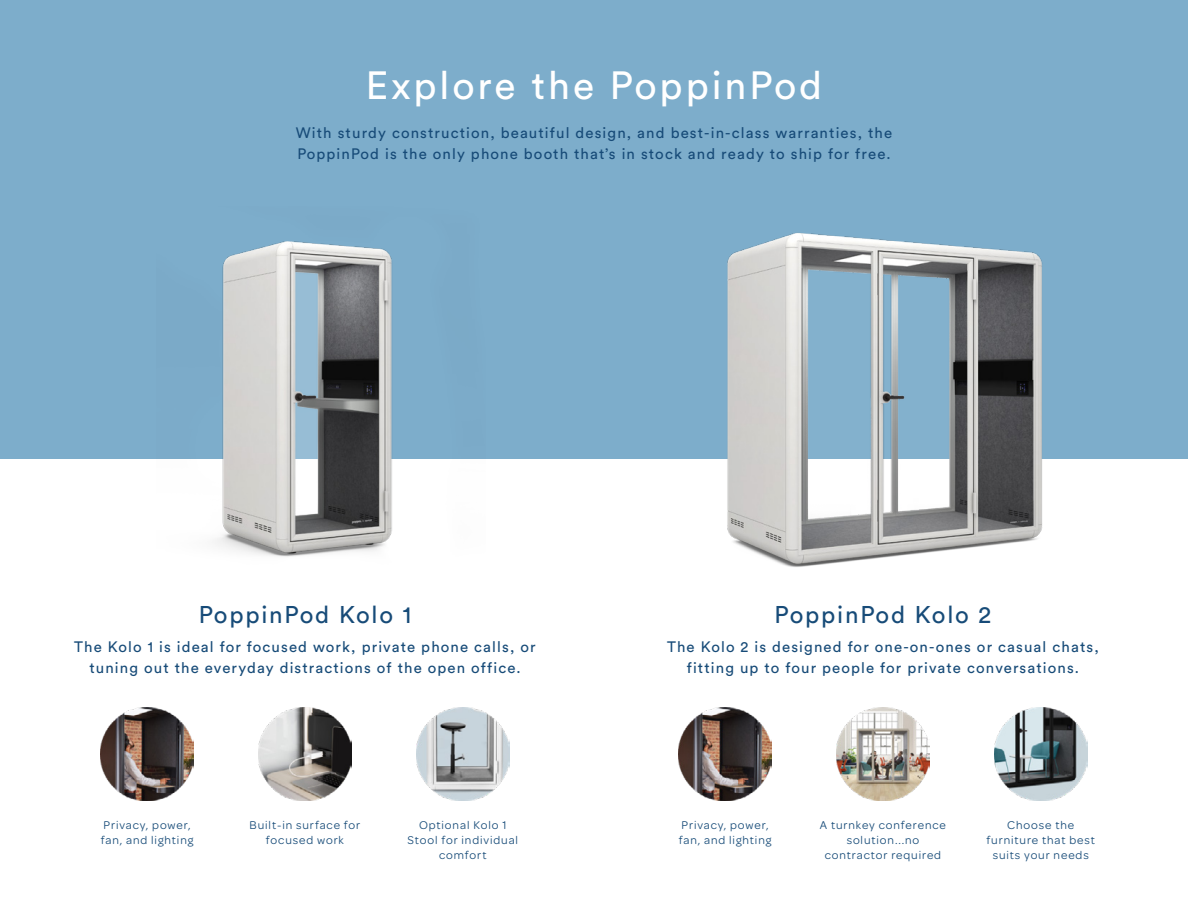
<style>
.page{position:relative;width:1188px;height:918px;background:#fff}
.page>*{position:absolute;margin:0;border:0;box-sizing:border-box;transform-origin:0 0}
.t1{font:39px "Circular Pro";letter-spacing:.075em;color:#fff}
.t2{font:24px "Circular Pro";letter-spacing:.075em;color:#174b78}
.t3{font:15px/21px "Circular Pro";letter-spacing:.075em;color:#174b78;text-align:center}
.t4{font:12px/15px "Omnes";letter-spacing:.075em;color:#174b78;text-align:center}
</style>
<div class="page">
<div style="left:0;top:0;width:1188px;height:459px;background:#7dadcb"></div>
<img style="left:215px;top:241px;width:177px;height:316px">
<img style="left:727px;top:233px;width:315px;height:334px">
<img style="left:101px;top:707px;width:93px;height:93px">
<img style="left:679px;top:707px;width:93px;height:93px">
<img style="left:258px;top:707px;width:93px;height:93px">
<img style="left:416px;top:707px;width:93px;height:93px">
<img style="left:836px;top:707px;width:93px;height:93px">
<img style="left:994px;top:707px;width:93px;height:93px">
<p class="t1" style="left:366px;top:59px;width:458px">Explore the PoppinPod</p>
<p class="t3" style="left:296px;top:122px;width:598px;text-align:left">With sturdy construction, beautiful design, and best-in-class warranties, the<br>PoppinPod is the only phone booth that’s in stock and ready to ship for free.</p>
<p class="t2" style="left:199px;top:598px;width:214px">PoppinPod Kolo 1</p>
<p class="t2" style="left:775px;top:598px;width:218px">PoppinPod Kolo 2</p>
<p class="t3" style="left:667px;top:635px;width:433px">The Kolo 2 is designed for one-on-ones or casual chats, fitting up to four people for private conversations.</p>
<p class="t3" style="left:74px;top:635px;width:463px">The Kolo 1 is ideal for focused work, private phone calls, or tuning out the everyday distractions of the open office.</p>
<p class="t4" style="left:250px;top:817px;width:112px">Built-in surface for focused work</p>
<p class="t4" style="left:820px;top:817px;width:127px">A turnkey conference solution...no contractor required</p>
<p class="t4" style="left:101px;top:817px;width:94px;text-align:left">Privacy, power, fan, and lighting</p>
<p class="t4" style="left:679px;top:817px;width:94px;text-align:left">Privacy, power, fan, and lighting</p>
<p class="t4" style="left:407px;top:817px;width:112px">Optional Kolo 1<br>Stool for individual comfort</p>
<p class="t4" style="left:987px;top:817px;width:110px">Choose the furniture that best suits your needs</p>
</div>
